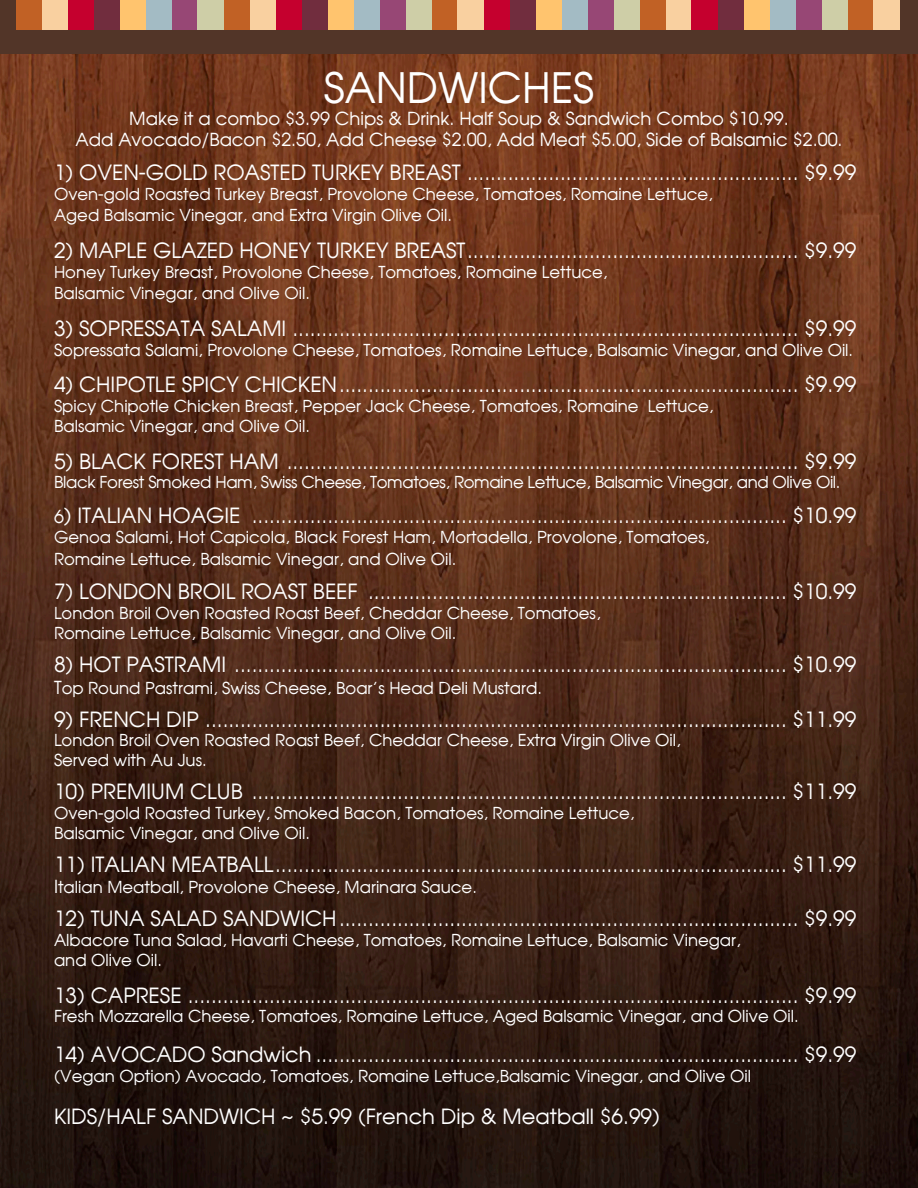
<style>
.page{position:relative;width:918px;height:1188px;background:#fff}
.page>*{position:absolute;margin:0;border:0;box-sizing:border-box;transform-origin:0 0}
.t1{font:42px "Moderne";color:#fff}
.t2{font:21px "Moderne";color:#fff}
.t3{font:18px "Moderne";color:#fff}
.t4{font:16.5px "Moderne";color:#fff}
.t5{font:16.5px "Moderne";letter-spacing:-.02em;color:#fff}
.s1{font-size:18px}
</style>
<div class="page">
<img style="left:0;top:54px;width:918px;height:1134px">
<div style="left:0;top:0;width:918px;height:54px;background:#523528"></div>
<div style="left:16px;top:0;width:26px;height:30px;background:#c16125"></div>
<div style="left:94px;top:0;width:26px;height:30px;background:#712d3e"></div>
<div style="left:42px;top:0;width:26px;height:30px;background:#f9d0a0"></div>
<div style="left:68px;top:0;width:26px;height:30px;background:#c5002e"></div>
<div style="left:146px;top:0;width:26px;height:30px;background:#a3bbc4"></div>
<div style="left:120px;top:0;width:26px;height:30px;background:#ffc46e"></div>
<div style="left:172px;top:0;width:26px;height:30px;background:#974775"></div>
<div style="left:198px;top:0;width:26px;height:30px;background:#cecea7"></div>
<div style="left:432px;top:0;width:26px;height:30px;background:#c16125"></div>
<div style="left:510px;top:0;width:26px;height:30px;background:#712d3e"></div>
<div style="left:458px;top:0;width:26px;height:30px;background:#f9d0a0"></div>
<div style="left:484px;top:0;width:26px;height:30px;background:#c5002e"></div>
<div style="left:562px;top:0;width:26px;height:30px;background:#a3bbc4"></div>
<div style="left:536px;top:0;width:26px;height:30px;background:#ffc46e"></div>
<div style="left:588px;top:0;width:26px;height:30px;background:#974775"></div>
<div style="left:614px;top:0;width:26px;height:30px;background:#cecea7"></div>
<div style="left:640px;top:0;width:26px;height:30px;background:#c16125"></div>
<div style="left:718px;top:0;width:26px;height:30px;background:#712d3e"></div>
<div style="left:666px;top:0;width:26px;height:30px;background:#f9d0a0"></div>
<div style="left:692px;top:0;width:26px;height:30px;background:#c5002e"></div>
<div style="left:770px;top:0;width:26px;height:30px;background:#a3bbc4"></div>
<div style="left:744px;top:0;width:26px;height:30px;background:#ffc46e"></div>
<div style="left:796px;top:0;width:26px;height:30px;background:#974775"></div>
<div style="left:822px;top:0;width:26px;height:30px;background:#cecea7"></div>
<div style="left:224px;top:0;width:26px;height:30px;background:#c16125"></div>
<div style="left:848px;top:0;width:26px;height:30px;background:#c16125"></div>
<div style="left:302px;top:0;width:26px;height:30px;background:#712d3e"></div>
<div style="left:250px;top:0;width:26px;height:30px;background:#f9d0a0"></div>
<div style="left:874px;top:0;width:26px;height:30px;background:#f9d0a0"></div>
<div style="left:276px;top:0;width:26px;height:30px;background:#c5002e"></div>
<div style="left:354px;top:0;width:26px;height:30px;background:#a3bbc4"></div>
<div style="left:328px;top:0;width:26px;height:30px;background:#ffc46e"></div>
<div style="left:380px;top:0;width:26px;height:30px;background:#974775"></div>
<div style="left:406px;top:0;width:26px;height:30px;background:#cecea7"></div>
<p class="t1" style="left:324px;top:62px;width:272px">SANDWICHES</p>
<p class="t3" style="left:129px;top:107px;width:661px">Make it a combo $3.99 Chips &amp; Drink. Half Soup &amp; Sandwich Combo $10.99.</p>
<p class="t3" style="left:75px;top:129px;width:769px">Add Avocado/Bacon $2.50, Add Cheese $2.00, Add Meat $5.00, Side of Balsamic $2.00.</p>
<p class="t2" style="left:54px;top:159px;width:804px">1) OVEN-GOLD ROASTED TURKEY BREAST ......................................................... $9.99</p>
<p class="t4" style="left:54px;top:183px;width:660px">Oven-gold Roasted Turkey Breast, Provolone Cheese, Tomatoes, Romaine Lettuce,</p>
<p class="t4" style="left:54px;top:205px;width:399px">Aged Balsamic Vinegar, and Extra Virgin Olive Oil.</p>
<p class="t2" style="left:54px;top:237px;width:804px">2) MAPLE GLAZED HONEY TURKEY BREAST......................................................... $9.99</p>
<p class="t4" style="left:54px;top:261px;width:555px">Honey Turkey Breast, Provolone Cheese, Tomatoes, Romaine Lettuce,</p>
<p class="t4" style="left:54px;top:283px;width:257px">Balsamic Vinegar, and Olive Oil.</p>
<p class="t2" style="left:54px;top:315px;width:804px">3) SOPRESSATA SALAMI ....................................................................................... $9.99</p>
<p class="t4" style="left:54px;top:339px;width:801px">Sopressata Salami, Provolone Cheese, Tomatoes, Romaine Lettuce, Balsamic Vinegar, and Olive Oil.</p>
<p class="t2" style="left:54px;top:372px;width:804px">4) CHIPOTLE SPICY CHICKEN............................................................................... $9.99</p>
<p class="t4" style="left:54px;top:396px;width:661px">Spicy Chipotle Chicken Breast, Pepper Jack Cheese, Tomatoes, Romaine Lettuce,</p>
<p class="t4" style="left:54px;top:416px;width:257px">Balsamic Vinegar, and Olive Oil.</p>
<p class="t2" style="left:54px;top:448px;width:804px">5) BLACK FOREST HAM ........................................................................................ $9.99</p>
<p class="t5" style="left:54px;top:472px;width:788px">Black Forest Smoked Ham, Swiss Cheese, Tomatoes, Romaine Lettuce, Balsamic Vinegar, and Olive Oil.</p>
<p class="t2" style="left:54px;top:502px;width:804px"><span class="s1">6</span>) ITALIAN HOAGIE ............................................................................................ $10.99</p>
<p class="t4" style="left:54px;top:527px;width:657px">Genoa Salami, Hot Capicola, Black Forest Ham, Mortadella, Provolone, Tomatoes,</p>
<p class="t4" style="left:54px;top:548px;width:404px">Romaine Lettuce, Balsamic Vinegar, and Olive Oil.</p>
<p class="t2" style="left:54px;top:579px;width:804px">7) LONDON BROIL ROAST BEEF ........................................................................ $10.99</p>
<p class="t4" style="left:54px;top:603px;width:548px">London Broil Oven Roasted Roast Beef, Cheddar Cheese, Tomatoes,</p>
<p class="t4" style="left:54px;top:623px;width:404px">Romaine Lettuce, Balsamic Vinegar, and Olive Oil.</p>
<p class="t2" style="left:54px;top:651px;width:804px">8) HOT PASTRAMI ............................................................................................... $10.99</p>
<p class="t4" style="left:54px;top:677px;width:489px"><span class="s1">T</span>op Round Pastrami, Swiss Cheese, Boar’s Head Deli Mustard.</p>
<p class="t2" style="left:54px;top:706px;width:804px">9) FRENCH DIP .................................................................................................... $11.99</p>
<p class="t4" style="left:54px;top:730px;width:628px">London Broil Oven Roasted Roast Beef, Cheddar Cheese, Extra Virgin Olive Oil,</p>
<p class="t4" style="left:54px;top:750px;width:154px">Served with Au Jus.</p>
<p class="t2" style="left:54px;top:778px;width:804px">10) PREMIUM CLUB ............................................................................................ $11.99</p>
<p class="t4" style="left:54px;top:803px;width:582px">Oven-gold Roasted Turkey, Smoked Bacon, Tomatoes, Romaine Lettuce,</p>
<p class="t4" style="left:54px;top:822px;width:257px">Balsamic Vinegar, and Olive Oil.</p>
<p class="t2" style="left:54px;top:851px;width:804px">11) ITALIAN MEATBALL........................................................................................ $11.99</p>
<p class="t4" style="left:54px;top:877px;width:424px"><span class="s1">I</span>talian Meatball, Provolone Cheese, Marinara Sauce.</p>
<p class="t2" style="left:54px;top:906px;width:804px">12) TUNA SALAD SANDWICH............................................................................... $9.99</p>
<p class="t4" style="left:54px;top:930px;width:688px">Albacore Tuna Salad, Havarti Cheese, Tomatoes, Romaine Lettuce, Balsamic Vinegar,</p>
<p class="t4" style="left:54px;top:950px;width:110px">and Olive Oil.</p>
<p class="t2" style="left:54px;top:982px;width:804px">13) CAPRESE ......................................................................................................... $9.99</p>
<p class="t4" style="left:54px;top:1006px;width:746px">Fresh Mozzarella Cheese, Tomatoes, Romaine Lettuce, Aged Balsamic Vinegar, and Olive Oil.</p>
<p class="t2" style="left:54px;top:1041px;width:804px">14) AVOCADO Sandwich ................................................................................... $9.99</p>
<p class="t4" style="left:54px;top:1065px;width:699px">(Vegan Option) Avocado, Tomatoes, Romaine Lettuce,Balsamic Vinegar, and Olive Oil</p>
<p class="t2" style="left:54px;top:1104px;width:608px">KIDS/HALF SANDWICH ~ $5.99 (French Dip &amp; Meatball $6.99)</p>
</div>
